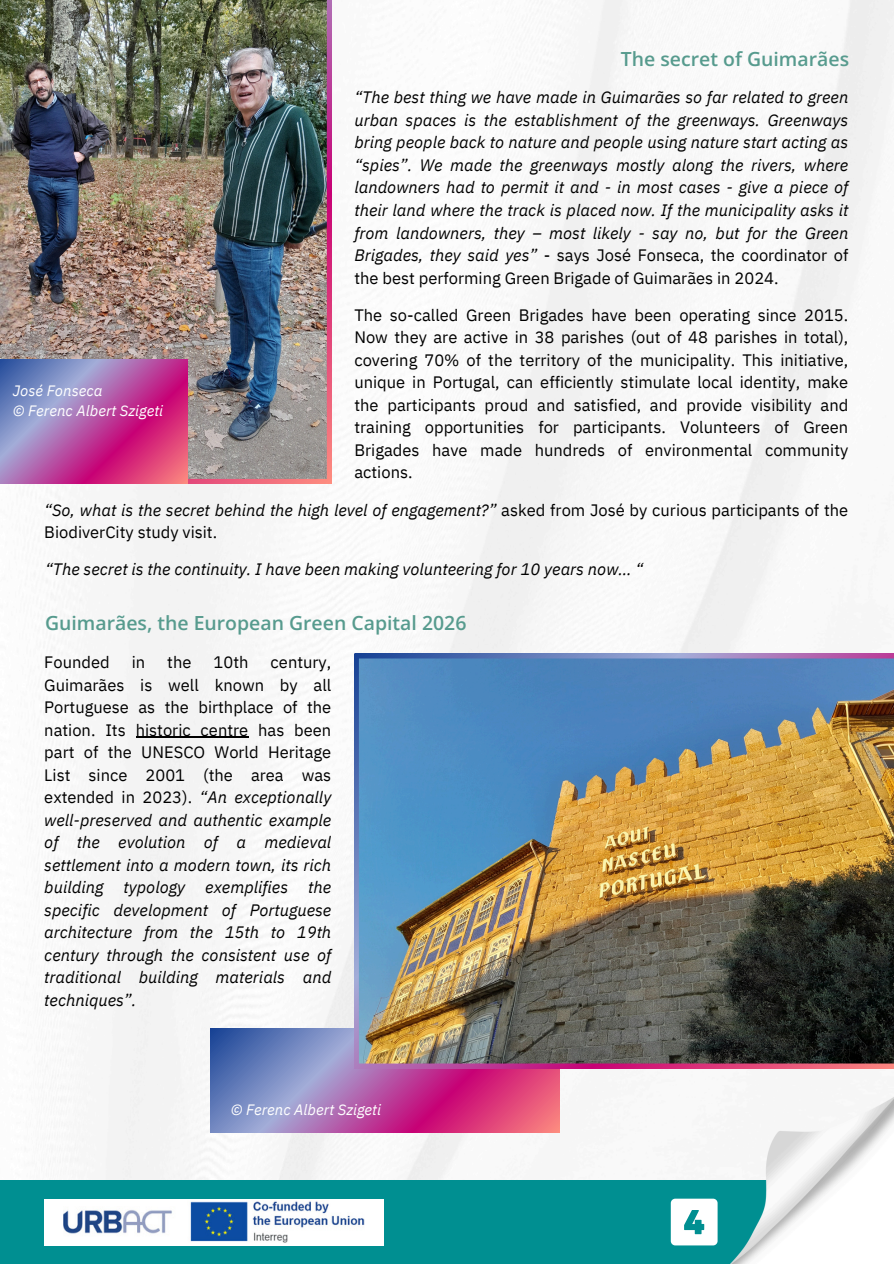
<style>
.page{position:relative;width:894px;height:1264px;background:#fff}
.page>*{position:absolute;margin:0;border:0;box-sizing:border-box;transform-origin:0 0}
.t1{font:600 19.5px "Open Sans";color:#579b8e}
.t2{font:italic 16.5px/22.5px "IBM Plex Sans";color:#000;text-align:justify}
.t3{font:16.5px/22.5px "IBM Plex Sans";color:#000;text-align:justify}
.t4{font:italic 15px "IBM Plex Sans";color:#fff}
.s1{font-style:normal}
.s2{font-style:italic}
</style>
<div class="page">
<img style="left:0;top:0;width:893px;height:1180px">
<div style="left:0;top:1180px;width:893px;height:83px;background:#008f91"></div>
<img style="left:726px;top:1094px;width:167px;height:169px">
<div style="left:44px;top:1198px;width:339px;height:47px;background:#fff"></div>
<img style="left:63px;top:1201px;width:302px;height:42px">
<img style="left:0;top:0;width:331px;height:483px">
<svg style="left:0;top:360px;width:187px;height:123px;background:#b058a1"></svg>
<svg style="left:210px;top:1028px;width:349px;height:104px;background:#a461a4"></svg>
<img style="left:354px;top:654px;width:539px;height:413px">
<svg style="left:670px;top:1198px;width:47px;height:47px;background:#d5ecec"></svg>
<hr style="left:136px;top:736px;width:112px;height:2px;background:#000">
<p class="t4" style="left:13px;top:380px;width:91px">José Fonseca</p>
<p class="t4" style="left:13px;top:401px;width:152px">© Ferenc Albert Szigeti</p>
<p class="t1" style="left:620px;top:45px;width:230px">The secret of Guimarães</p>
<p class="t2" style="left:354px;top:86px;width:495px">“The best thing we have made in Guimarães so far related to green urban spaces is the establishment of the greenways. Greenways bring people back to nature and people using nature start acting as “spies”. We made the greenways mostly along the rivers, where landowners had to permit it and - in most cases - give a piece of their land where the track is placed now. If the municipality asks it from landowners, they – most likely - say no, but for the Green Brigades, they said yes” <span class="s1">- says José Fonseca, the coordinator of the best performing Green Brigade of Guimarães in 2024.</span></p>
<p class="t3" style="left:354px;top:303px;width:495px">The so-called Green Brigades have been operating since 2015.<br>Now they are active in 38 parishes (out of 48 parishes in total), covering 70% of the territory of the municipality. This initiative, unique in Portugal, can efficiently stimulate local identity, make the participants proud and satisfied, and provide visibility and training opportunities for participants. Volunteers of Green Brigades have made hundreds of environmental community actions.</p>
<p class="t3" style="left:44px;top:498px;width:805px"><span class="s2">“So, what is the secret behind the high level of engagement?”</span> asked from José by curious participants of the<br>BiodiverCity study visit.</p>
<p class="t2" style="left:45px;top:558px;width:599px">“The secret is the continuity. I have been making volunteering for 10 years now… “</p>
<p class="t1" style="left:45px;top:609px;width:423px">Guimarães, the European Green Capital 2026</p>
<p class="t3" style="left:44px;top:650px;width:67px">Founded</p>
<p class="t3" style="left:132px;top:650px;width:15px">in</p>
<p class="t3" style="left:167px;top:650px;width:26px">the</p>
<p class="t3" style="left:213px;top:650px;width:36px">10th</p>
<p class="t2" style="left:44px;top:650px;width:288px;text-indent:226px"><span class="s1">century, Guimarães is well known by all Portuguese as the birthplace of the nation. Its historic centre has been part of the UNESCO World Heritage List since 2001 (the area was extended in 2023).</span> “An exceptionally well-preserved and authentic example of the evolution of a medieval settlement into a modern town, its rich building typology exemplifies the specific development of Portuguese architecture from the 15th to 19th century through the consistent use of traditional building materials and techniques”.</p>
<p class="t4" style="left:231px;top:1099px;width:152px">© Ferenc Albert Szigeti</p>
</div>
